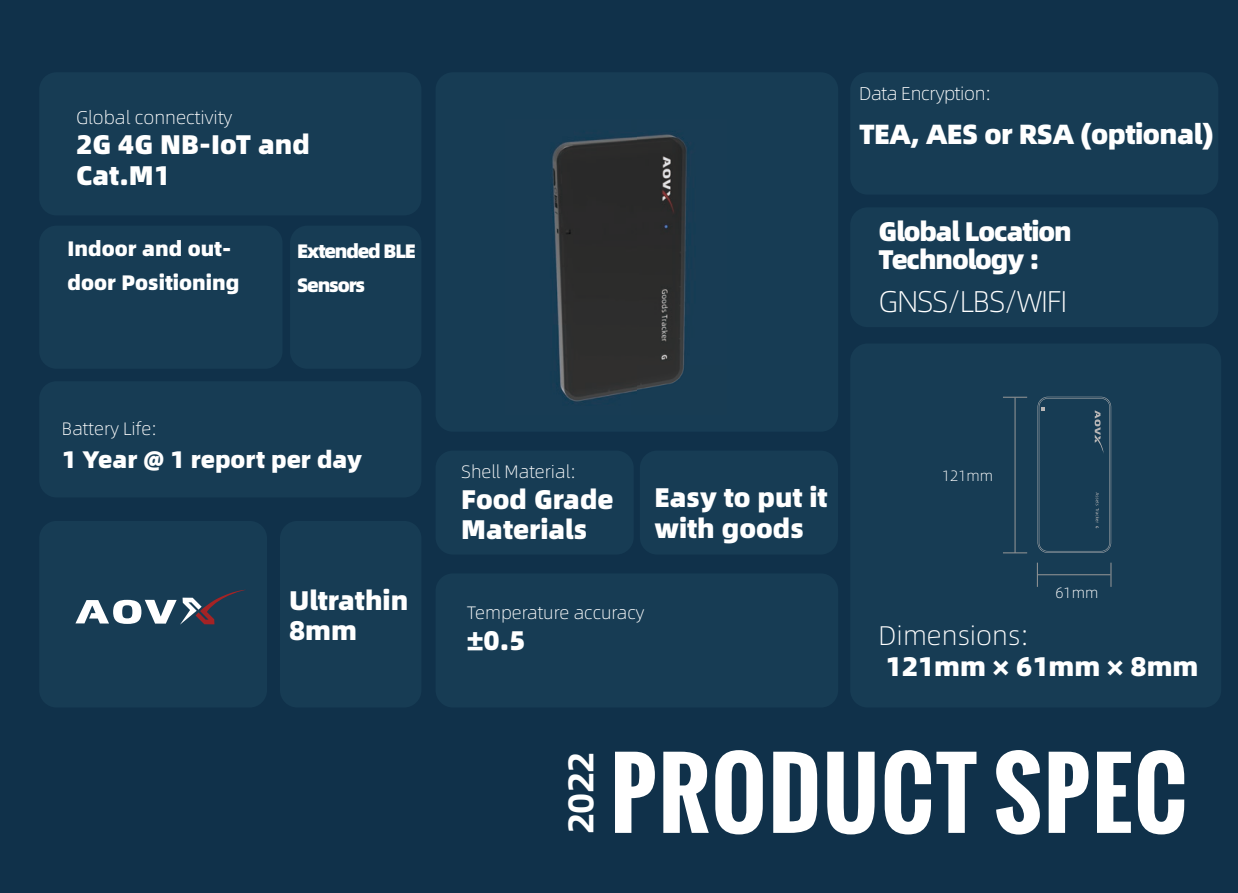
<style>
.page{position:relative;width:1238px;height:893px;background:#fff}
.page>*{position:absolute;margin:0;border:0;box-sizing:border-box;transform-origin:0 0}
.t1{font:700 92.4px "Oswald";letter-spacing:.02em;color:#fff}
.t2{font:700 35.85px "Alibaba Pu Hui Ti";color:#fff}
.t3{font:300 30px "Alibaba Pu Hui Ti";letter-spacing:-.04em;color:#fff}
.t4{font:800 27.75px "Alibaba Pu Hui Ti";letter-spacing:-.02em;color:#fff}
.t5{font:800 27px/30.6px "Alibaba Pu Hui Ti";color:#fff}
.t6{font:800 27px/27.6px "Alibaba Pu Hui Ti";letter-spacing:-.04em;color:#fff}
.t7{font:300 27px "Alibaba Pu Hui Ti";color:#fff}
.t8{font:800 24px "Alibaba Pu Hui Ti";color:#fff}
.t9{font:800 21px/33.6px "Alibaba Pu Hui Ti";color:#fff}
.t10{font:800 19.5px/33.6px "Alibaba Pu Hui Ti";letter-spacing:-.06em;color:#fff}
.t11{font:300 18.45px "Alibaba Pu Hui Ti";color:#fff}
.t12{font:300 18.45px "Alibaba Pu Hui Ti";letter-spacing:-.02em;color:#fff}
.t13{font:300 18px "Alibaba Pu Hui Ti";color:#fff}
.t14{font:300 15px "Alibaba Pu Hui Ti";color:#fff}
</style>
<div class="page">
<div style="left:0;top:0;width:1237px;height:893px;background:#10314a"></div>
<div style="left:39px;top:72px;width:382px;height:143px;background:#173c54;border-radius:17px"></div>
<div style="left:39px;top:226px;width:243px;height:143px;background:#173c54;border-radius:17px"></div>
<div style="left:290px;top:226px;width:131px;height:143px;background:#173c54;border-radius:17px"></div>
<div style="left:435px;top:72px;width:403px;height:360px;background:#173c54;border-radius:17px"></div>
<div style="left:435px;top:451px;width:198px;height:104px;background:#173c54;border-radius:17px"></div>
<div style="left:640px;top:451px;width:198px;height:104px;background:#173c54;border-radius:17px"></div>
<div style="left:850px;top:207px;width:368px;height:120px;background:#173c54;border-radius:17px"></div>
<div style="left:435px;top:573px;width:403px;height:134px;background:#173c54;border-radius:17px"></div>
<div style="left:850px;top:343px;width:371px;height:364px;background:#173c54;border-radius:17px"></div>
<div style="left:850px;top:72px;width:368px;height:123px;background:#173c54;border-radius:17px"></div>
<div style="left:39px;top:381px;width:382px;height:116px;background:#173c54;border-radius:17px"></div>
<div style="left:39px;top:521px;width:228px;height:186px;background:#173c54;border-radius:17px"></div>
<div style="left:280px;top:521px;width:141px;height:186px;background:#173c54;border-radius:17px"></div>
<svg style="left:1003px;top:397px;width:24px;height:1px"></svg>
<svg style="left:1003px;top:552px;width:24px;height:1px"></svg>
<hr style="left:1014px;top:398px;width:1px;height:155px;background:#989898">
<svg style="left:1036px;top:563px;width:1px;height:24px"></svg>
<svg style="left:1110px;top:563px;width:1px;height:24px"></svg>
<hr style="left:1037px;top:574px;width:73px;height:1px;background:#989898">
<svg style="left:1037px;top:397px;width:74px;height:156px"></svg>
<svg style="left:75px;top:590px;width:170px;height:35px"></svg>
<img style="left:552px;top:134px;width:135px;height:268px">
<p class="t11" style="left:76px;top:104px;width:158px">Global connectivity</p>
<p class="t5" style="left:76px;top:128px;width:235px">2G 4G NB-IoT and<br>Cat.M1</p>
<p class="t9" style="left:68px;top:231px;width:173px">Indoor and out&shy;door Positioning</p>
<p class="t10" style="left:297px;top:234px;width:120px">Extended BLE<br>Sensors</p>
<p class="t13" style="left:62px;top:415px;width:97px">Battery Life:</p>
<p class="t8" style="left:62px;top:440px;width:301px">1 Year @ 1 report per day</p>
<p class="t5" style="left:289px;top:583px;width:121px">Ultrathin<br>8mm</p>
<p class="t12" style="left:859px;top:80px;width:134px">Data Encryption:</p>
<p class="t4" style="left:859px;top:111px;width:356px">TEA, AES or RSA (optional)</p>
<p class="t6" style="left:878px;top:216px;width:195px">Global Location<br>Technology :</p>
<p class="t3" style="left:878px;top:279px;width:190px">GNSS/LBS/WIFI</p>
<p class="t13" style="left:461px;top:458px;width:116px">Shell Material:</p>
<p class="t5" style="left:461px;top:482px;width:154px">Food Grade<br>Materials</p>
<p class="t5" style="left:654px;top:481px;width:175px">Easy to put it with goods</p>
<p class="t13" style="left:467px;top:599px;width:178px">Temperature accuracy</p>
<p class="t5" style="left:467px;top:623px;width:60px">±0.5</p>
<p class="t14" style="left:942px;top:465px;width:53px">121mm</p>
<p class="t14" style="left:1055px;top:582px;width:44px">61mm</p>
<p class="t7" style="left:878px;top:616px;width:152px">Dimensions:</p>
<p class="t5" style="left:885px;top:650px;width:314px">121mm × 61mm × 8mm</p>
<h2 class="t2" style="left:552px;top:834px;width:84px;rotate:-90deg">2022</h2>
<h1 class="t1" style="left:610px;top:725px;width:578px">PRODUCT SPEC</h1>
</div>
